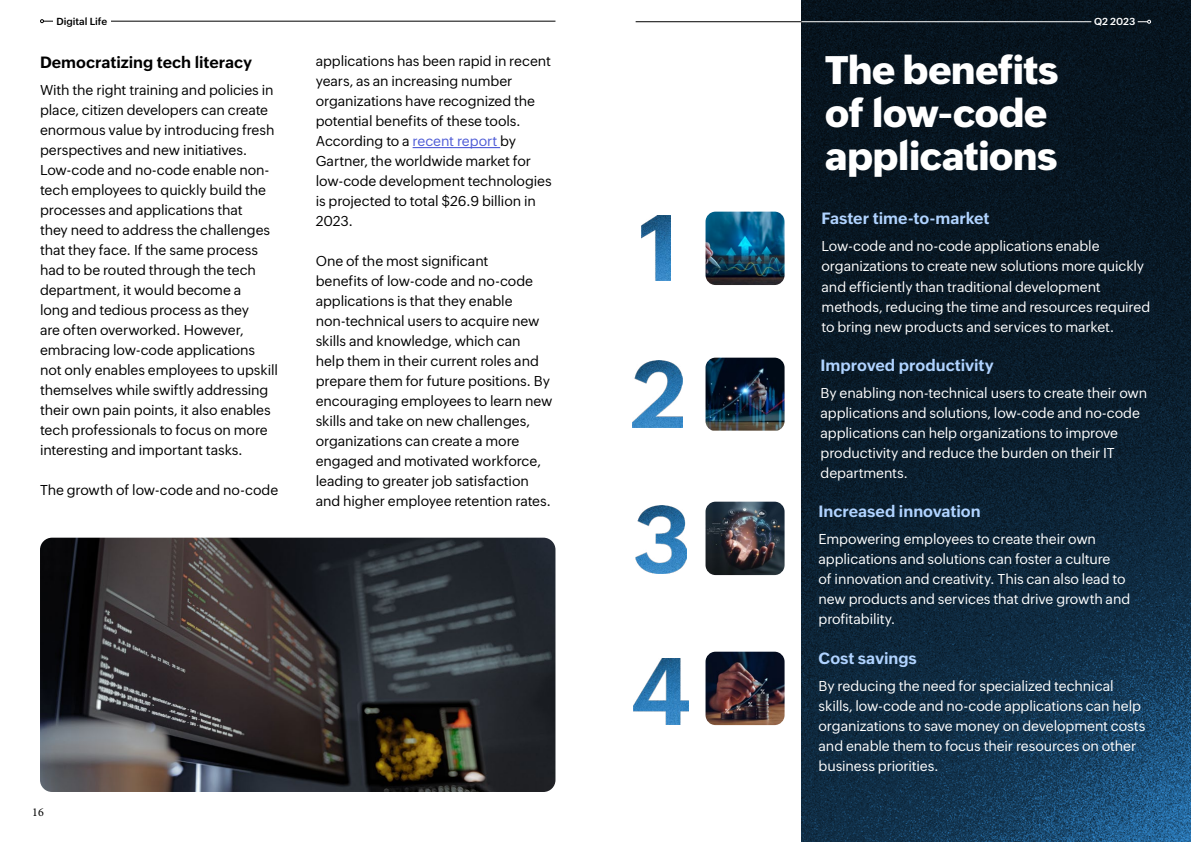
<style>
.page{position:relative;width:1191px;height:842px;background:#fff}
.page>*{position:absolute;margin:0;border:0;box-sizing:border-box;transform-origin:0 0}
.t1{font:800 39px/43px "Zoho Puvi";letter-spacing:-.01em;color:#fff}
.t2{font:700 16px "Zoho Puvi";letter-spacing:-.005em;color:#b0d3ff}
.t3{font:700 16px "Zoho Puvi";letter-spacing:-.005em;color:#000}
.t4{font:14px/20px "Zoho Puvi";letter-spacing:-.01em;color:#000}
.t5{font:14px/20px "Zoho Puvi";letter-spacing:-.01em;color:#fff}
.t6{font:12px "Minion Pro";color:#000}
.t7{font:600 10px "Zoho Puvi";color:#000}
.t8{font:600 10px "Zoho Puvi";color:#fff}
.s1{color:#4f5cd6}
</style>
<div class="page">
<hr style="left:412px;top:147px;width:88px;height:1px;background:#4f5cd6">
<img style="left:40px;top:538px;width:515px;height:254px">
<img style="left:705px;top:212px;width:79px;height:73px">
<img style="left:705px;top:358px;width:79px;height:73px">
<img style="left:705px;top:502px;width:79px;height:73px">
<img style="left:705px;top:652px;width:79px;height:73px">
<img style="left:801px;top:0;width:390px;height:842px">
<img style="left:641px;top:215px;width:29px;height:66px">
<img style="left:632px;top:360px;width:50px;height:67px">
<img style="left:635px;top:505px;width:52px;height:68px">
<img style="left:633px;top:659px;width:56px;height:66px">
<hr style="left:635px;top:21px;width:456px;height:1px;background:#fff">
<svg style="left:1137px;top:20px;width:13px;height:3px"></svg>
<hr style="left:635px;top:21px;width:166px;height:1px;background:#000">
<hr style="left:43px;top:21px;width:512px;height:1px;background:#000">
<svg style="left:40px;top:19px;width:4px;height:4px"></svg>
<div style="left:53px;top:16px;width:57px;height:11px;background:#fff"></div>
<p class="t7" style="left:56px;top:13px;width:52px">Digital Life</p>
<p class="t8" style="left:1094px;top:14px;width:43px">Q2 2023</p>
<p class="t8" style="left:1102px;top:13px;width:8px">4</p>
<p class="t3" style="left:40px;top:50px;width:214px">Democratizing tech literacy</p>
<p class="t4" style="left:40px;top:79px;width:239px">With the right training and policies in place, citizen developers can create enormous value by introducing fresh perspectives and new initiatives.<br>Low-code and no-code enable non&shy;tech employees to quickly build the processes and applications that<br>they need to address the challenges that they face. If the same process had to be routed through the tech department, it would become a<br>long and tedious process as they<br>are often overworked. However, embracing low-code applications not only enables employees to upskill themselves while swiftly addressing their own pain points, it also enables tech professionals to focus on more interesting and important tasks.</p>
<p class="t4" style="left:40px;top:479px;width:240px">The growth of low-code and no-code</p>
<p class="t4" style="left:316px;top:50px;width:237px">applications has been rapid in recent years, as an increasing number organizations have recognized the potential benefits of these tools.<br>According to a <span class="s1">recent report</span> by<br>Gartner, the worldwide market for low-code development technologies is projected to total $26.9 billion in<br>2023.</p>
<p class="t4" style="left:316px;top:250px;width:238px">One of the most significant<br>benefits of low-code and no-code applications is that they enable non-technical users to acquire new skills and knowledge, which can help them in their current roles and prepare them for future positions. By encouraging employees to learn new skills and take on new challenges, organizations can create a more engaged and motivated workforce, leading to greater job satisfaction and higher employee retention rates.</p>
<p class="t6" style="left:32px;top:804px;width:13px">16</p>
<h1 class="t1" style="left:825px;top:45px;width:235px">The benefits of low-code applications</h1>
<p class="t2" style="left:821px;top:206px;width:169px">Faster time-to-market</p>
<p class="t5" style="left:821px;top:235px;width:330px">Low-code and no-code applications enable organizations to create new solutions more quickly and efficiently than traditional development methods, reducing the time and resources required to bring new products and services to market.</p>
<p class="t2" style="left:820px;top:353px;width:175px">Improved productivity</p>
<p class="t5" style="left:820px;top:382px;width:328px">By enabling non-technical users to create their own applications and solutions, low-code and no-code applications can help organizations to improve productivity and reduce the burden on their IT departments.</p>
<p class="t2" style="left:818px;top:499px;width:164px">Increased innovation</p>
<p class="t5" style="left:818px;top:528px;width:313px">Empowering employees to create their own applications and solutions can foster a culture<br>of innovation and creativity. This can also lead to new products and services that drive growth and profitability.</p>
<p class="t2" style="left:818px;top:645px;width:100px">Cost savings</p>
<p class="t5" style="left:818px;top:674px;width:328px">By reducing the need for specialized technical skills, low-code and no-code applications can help organizations to save money on development costs and enable them to focus their resources on other business priorities.</p>
</div>
